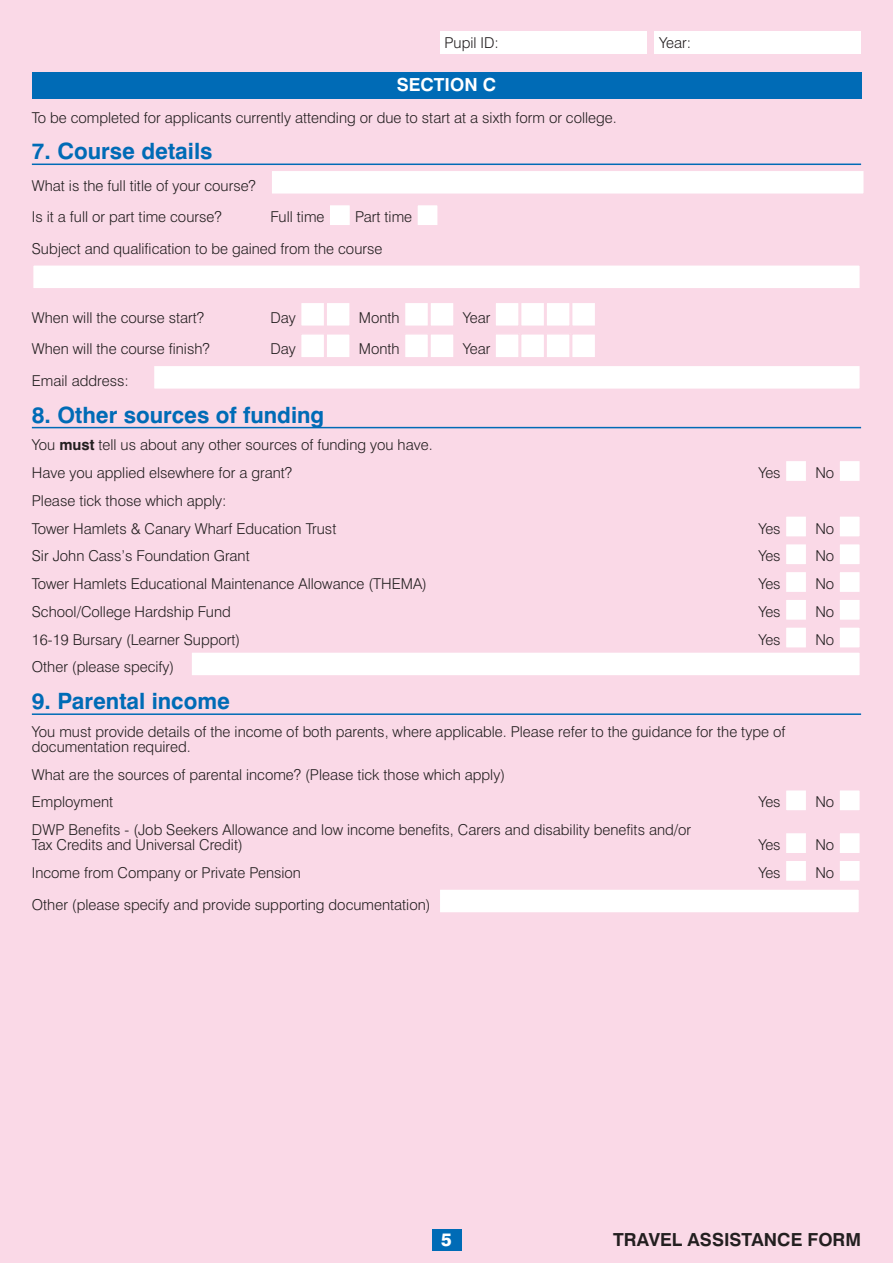
<style>
.page{position:relative;width:893px;height:1263px;background:#fad9e7}
.page>*{position:absolute;margin:0;border:0;box-sizing:border-box;transform-origin:0 0}
.FORM_-_sections__blu{font:700 22.5px "Swiss 721 BT";color:#006bb6}
.t1{font:700 18px "Swiss 721 BT";color:#231f20}
.FORM_-_blue_header{font:700 18px "Swiss 721 BT";color:#fff}
.t2{font:800 18px "Swiss 721 BT";color:#fff}
.FORM_-_body_with_rig{font:300 15px/15px "Swiss 721 BT";color:#231f20}
.FORM_-_body_general{font:300 15px "Swiss 721 BT";color:#231f20}
.s1{font-weight:700}
</style>
<div class="page">
<div style="left:432px;top:1229px;width:29px;height:21px;background:#006bb6"></div>
<div style="left:655px;top:32px;width:206px;height:22px;background:#fff"></div>
<div style="left:440px;top:32px;width:206px;height:22px;background:#fff"></div>
<div style="left:32px;top:72px;width:829px;height:27px;background:#006bb6"></div>
<hr style="left:32px;top:164px;width:829px;height:1px;background:#006bb6">
<hr style="left:32px;top:427px;width:829px;height:1px;background:#006bb6">
<hr style="left:32px;top:713px;width:829px;height:2px;background:#006bb6">
<div style="left:270px;top:170px;width:595px;height:25px;background:#fff;border:2px solid #fad9e7"></div>
<div style="left:328px;top:204px;width:23px;height:23px;background:#fff;border:2px solid #fad9e7"></div>
<div style="left:416px;top:204px;width:23px;height:23px;background:#fff;border:2px solid #fad9e7"></div>
<div style="left:32px;top:264px;width:829px;height:26px;background:#fff;border:2px solid #fad9e7"></div>
<div style="left:301px;top:302px;width:24px;height:24px;background:#fff"></div>
<div style="left:300px;top:302px;width:25px;height:25px;border:2px solid #fad9e7"></div>
<div style="left:325px;top:302px;width:26px;height:25px;background:#fff;border:2px solid #fad9e7"></div>
<div style="left:404px;top:302px;width:24px;height:24px;background:#fff"></div>
<div style="left:404px;top:302px;width:25px;height:25px;border:2px solid #fad9e7"></div>
<div style="left:429px;top:302px;width:26px;height:25px;background:#fff;border:2px solid #fad9e7"></div>
<div style="left:495px;top:302px;width:24px;height:24px;background:#fff"></div>
<div style="left:494px;top:302px;width:26px;height:25px;border:2px solid #fad9e7"></div>
<div style="left:520px;top:302px;width:25px;height:25px;background:#fff;border:2px solid #fad9e7"></div>
<div style="left:546px;top:302px;width:24px;height:24px;background:#fff"></div>
<div style="left:545px;top:302px;width:26px;height:25px;border:2px solid #fad9e7"></div>
<div style="left:571px;top:302px;width:25px;height:25px;background:#fff;border:2px solid #fad9e7"></div>
<div style="left:301px;top:334px;width:24px;height:24px;background:#fff"></div>
<div style="left:300px;top:333px;width:25px;height:26px;border:2px solid #fad9e7"></div>
<div style="left:325px;top:333px;width:26px;height:26px;background:#fff;border:2px solid #fad9e7"></div>
<div style="left:404px;top:334px;width:24px;height:24px;background:#fff"></div>
<div style="left:404px;top:333px;width:25px;height:26px;border:2px solid #fad9e7"></div>
<div style="left:429px;top:333px;width:26px;height:26px;background:#fff;border:2px solid #fad9e7"></div>
<div style="left:495px;top:334px;width:24px;height:24px;background:#fff"></div>
<div style="left:494px;top:333px;width:26px;height:26px;border:2px solid #fad9e7"></div>
<div style="left:520px;top:333px;width:25px;height:26px;background:#fff;border:2px solid #fad9e7"></div>
<div style="left:546px;top:334px;width:24px;height:24px;background:#fff"></div>
<div style="left:545px;top:333px;width:26px;height:26px;border:2px solid #fad9e7"></div>
<div style="left:571px;top:333px;width:25px;height:26px;background:#fff;border:2px solid #fad9e7"></div>
<div style="left:153px;top:365px;width:708px;height:25px;background:#fff;border:2px solid #fad9e7"></div>
<div style="left:785px;top:460px;width:22px;height:22px;background:#fff;border:2px solid #fad9e7"></div>
<div style="left:838px;top:460px;width:23px;height:22px;background:#fff;border:2px solid #fad9e7"></div>
<div style="left:785px;top:515px;width:22px;height:23px;background:#fff;border:2px solid #fad9e7"></div>
<div style="left:838px;top:515px;width:23px;height:23px;background:#fff;border:2px solid #fad9e7"></div>
<div style="left:785px;top:543px;width:22px;height:23px;background:#fff;border:2px solid #fad9e7"></div>
<div style="left:838px;top:543px;width:23px;height:23px;background:#fff;border:2px solid #fad9e7"></div>
<div style="left:785px;top:571px;width:22px;height:22px;background:#fff;border:2px solid #fad9e7"></div>
<div style="left:838px;top:571px;width:23px;height:22px;background:#fff;border:2px solid #fad9e7"></div>
<div style="left:785px;top:598px;width:22px;height:23px;background:#fff;border:2px solid #fad9e7"></div>
<div style="left:838px;top:598px;width:23px;height:23px;background:#fff;border:2px solid #fad9e7"></div>
<div style="left:785px;top:626px;width:22px;height:23px;background:#fff;border:2px solid #fad9e7"></div>
<div style="left:838px;top:626px;width:23px;height:23px;background:#fff;border:2px solid #fad9e7"></div>
<div style="left:190px;top:651px;width:671px;height:26px;background:#fff;border:2px solid #fad9e7"></div>
<div style="left:785px;top:789px;width:22px;height:23px;background:#fff;border:2px solid #fad9e7"></div>
<div style="left:838px;top:789px;width:23px;height:23px;background:#fff;border:2px solid #fad9e7"></div>
<div style="left:785px;top:832px;width:22px;height:22px;background:#fff;border:2px solid #fad9e7"></div>
<div style="left:838px;top:832px;width:23px;height:22px;background:#fff;border:2px solid #fad9e7"></div>
<div style="left:785px;top:859px;width:22px;height:23px;background:#fff;border:2px solid #fad9e7"></div>
<div style="left:838px;top:859px;width:23px;height:23px;background:#fff;border:2px solid #fad9e7"></div>
<div style="left:438px;top:888px;width:422px;height:26px;background:#fff;border:2px solid #fad9e7"></div>
<p class="FORM_-_body_with_rig" style="left:444px;top:35px;width:56px">Pupil ID:</p>
<p class="FORM_-_body_with_rig" style="left:659px;top:35px;width:33px">Year:</p>
<p class="FORM_-_blue_header" style="left:397px;top:74px;width:101px">SECTION C</p>
<p class="FORM_-_body_general" style="left:32px;top:108px;width:586px">To be completed for applicants currently attending or due to start at a sixth form or college.</p>
<p class="FORM_-_sections__blu" style="left:32px;top:138px;width:182px">7. Course details</p>
<p class="FORM_-_body_with_rig" style="left:32px;top:178px;width:226px">What is the full title of your course?</p>
<p class="FORM_-_body_general" style="left:32px;top:208px;width:191px">Is it a full or part time course?</p>
<p class="FORM_-_body_general" style="left:270px;top:208px;width:56px">Full time</p>
<p class="FORM_-_body_general" style="left:355px;top:208px;width:58px">Part time</p>
<p class="FORM_-_body_general" style="left:32px;top:239px;width:352px">Subject and qualification to be gained from the course</p>
<p class="FORM_-_body_general" style="left:32px;top:308px;width:174px">When will the course start?</p>
<p class="FORM_-_body_general" style="left:270px;top:308px;width:27px">Day</p>
<p class="FORM_-_body_general" style="left:359px;top:308px;width:42px">Month</p>
<p class="FORM_-_body_general" style="left:463px;top:308px;width:29px">Year</p>
<p class="FORM_-_body_general" style="left:32px;top:340px;width:179px">When will the course finish?</p>
<p class="FORM_-_body_general" style="left:270px;top:340px;width:27px">Day</p>
<p class="FORM_-_body_general" style="left:359px;top:340px;width:42px">Month</p>
<p class="FORM_-_body_general" style="left:463px;top:340px;width:29px">Year</p>
<p class="FORM_-_body_with_rig" style="left:32px;top:373px;width:98px">Email address:</p>
<p class="FORM_-_sections__blu" style="left:32px;top:401px;width:294px">8. Other sources of funding</p>
<p class="FORM_-_body_with_rig" style="left:32px;top:437px;width:402px">You <span class="s1">must</span> tell us about any other sources of funding you have.</p>
<p class="FORM_-_body_with_rig" style="left:32px;top:465px;width:262px">Have you applied elsewhere for a grant?</p>
<p class="FORM_-_body_with_rig" style="left:758px;top:465px;width:24px">Yes</p>
<p class="FORM_-_body_with_rig" style="left:815px;top:465px;width:20px">No</p>
<p class="FORM_-_body_with_rig" style="left:32px;top:493px;width:196px">Please tick those which apply:</p>
<p class="FORM_-_body_with_rig" style="left:32px;top:521px;width:306px">Tower Hamlets &amp; Canary Wharf Education Trust</p>
<p class="FORM_-_body_with_rig" style="left:758px;top:521px;width:24px">Yes</p>
<p class="FORM_-_body_with_rig" style="left:815px;top:521px;width:20px">No</p>
<p class="FORM_-_body_with_rig" style="left:32px;top:548px;width:219px">Sir John Cass’s Foundation Grant</p>
<p class="FORM_-_body_with_rig" style="left:758px;top:548px;width:24px">Yes</p>
<p class="FORM_-_body_with_rig" style="left:815px;top:548px;width:20px">No</p>
<p class="FORM_-_body_with_rig" style="left:32px;top:576px;width:397px">Tower Hamlets Educational Maintenance Allowance (THEMA)</p>
<p class="FORM_-_body_with_rig" style="left:758px;top:576px;width:24px">Yes</p>
<p class="FORM_-_body_with_rig" style="left:815px;top:576px;width:20px">No</p>
<p class="FORM_-_body_with_rig" style="left:32px;top:604px;width:200px">School/College Hardship Fund</p>
<p class="FORM_-_body_with_rig" style="left:758px;top:604px;width:24px">Yes</p>
<p class="FORM_-_body_with_rig" style="left:815px;top:604px;width:20px">No</p>
<p class="FORM_-_body_with_rig" style="left:32px;top:632px;width:210px">16-19 Bursary (Learner Support)</p>
<p class="FORM_-_body_with_rig" style="left:758px;top:632px;width:24px">Yes</p>
<p class="FORM_-_body_with_rig" style="left:815px;top:632px;width:20px">No</p>
<p class="FORM_-_body_with_rig" style="left:32px;top:659px;width:144px">Other (please specify)</p>
<p class="FORM_-_sections__blu" style="left:32px;top:687px;width:200px">9. Parental income</p>
<p class="FORM_-_body_with_rig" style="left:32px;top:724px;width:755px">You must provide details of the income of both parents, where applicable. Please refer to the guidance for the type of documentation required.</p>
<p class="FORM_-_body_with_rig" style="left:32px;top:767px;width:475px">What are the sources of parental income? (Please tick those which apply)</p>
<p class="FORM_-_body_with_rig" style="left:32px;top:794px;width:83px">Employment</p>
<p class="FORM_-_body_with_rig" style="left:758px;top:794px;width:24px">Yes</p>
<p class="FORM_-_body_with_rig" style="left:815px;top:794px;width:20px">No</p>
<p class="FORM_-_body_with_rig" style="left:32px;top:822px;width:661px">DWP Benefits - (Job Seekers Allowance and low income benefits, Carers and disability benefits and/or<br>Tax Credits and Universal Credit)</p>
<p class="FORM_-_body_with_rig" style="left:758px;top:837px;width:24px">Yes</p>
<p class="FORM_-_body_with_rig" style="left:815px;top:837px;width:20px">No</p>
<p class="FORM_-_body_with_rig" style="left:32px;top:865px;width:271px">Income from Company or Private Pension</p>
<p class="FORM_-_body_with_rig" style="left:758px;top:865px;width:24px">Yes</p>
<p class="FORM_-_body_with_rig" style="left:815px;top:865px;width:20px">No</p>
<p class="FORM_-_body_with_rig" style="left:32px;top:896px;width:400px">Other (please specify and provide supporting documentation)</p>
<p class="t2" style="left:441px;top:1229px;width:12px">5</p>
<p class="t1" style="left:613px;top:1228px;width:249px">TRAVEL ASSISTANCE FORM</p>
</div>
